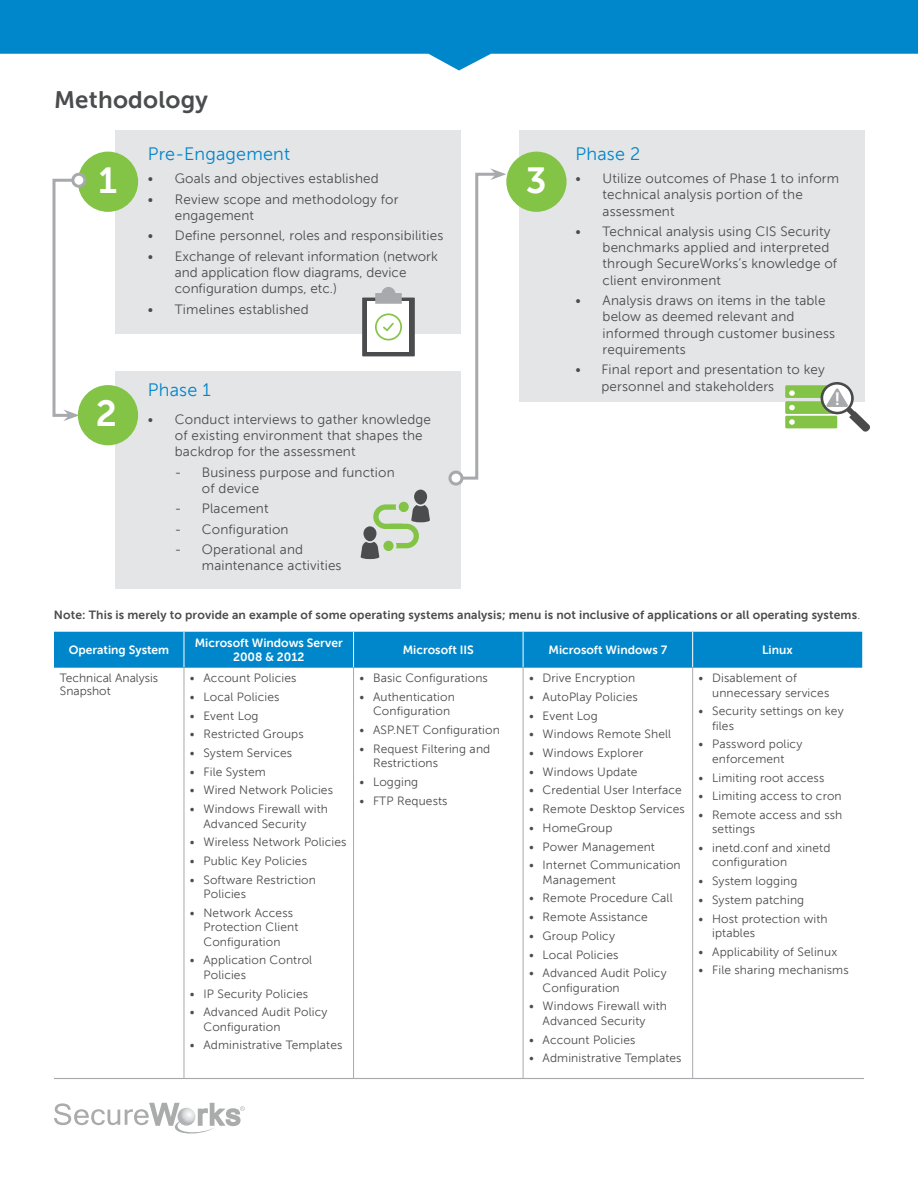
<style>
.page{position:relative;width:918px;height:1188px;background:#fff}
.page>*{position:absolute;margin:0;border:0;box-sizing:border-box;transform-origin:0 0}
.Subhead_2{font:700 36.45px "Museo Sans For Dell";color:#fff}
.Subhead_1{font:700 24px "Museo Sans For Dell";letter-spacing:.01em;color:#4b4c4d}
.Body_text_9_on_14{font:18px "Museo Sans For Dell";letter-spacing:.01em;color:#0087cb}
.Body_text_9_on_14-2{font:700 18px "Museo Sans For Dell";color:#fff}
.t1{font:13.5px/16.2px "Museo Sans For Dell";letter-spacing:.01em;color:#4b4c4d}
.t2{font:12px/14.4px "Museo Sans For Dell";letter-spacing:.01em;color:#4b4c4d}
.Bulleted_copy{font:700 12px "Museo Sans For Dell";letter-spacing:.01em;color:#4b4c4d}
.DB_Body{font:700 12px/14.4px "Museo Sans For Dell";color:#fff;text-align:center}
.s1{font-weight:400}
</style>
<div class="page">
<svg style="left:0;top:0;width:918px;height:70px;fill:#0087cb"></svg>
<hr style="left:54px;top:1078px;width:810px;height:1px;background:#a8a9ad">
<svg style="left:54px;top:1103px;width:191px;height:31px"></svg>
<div style="left:519px;top:130px;width:345px;height:272px;background:#e4e5e7"></div>
<div style="left:115px;top:130px;width:346px;height:204px;background:#e4e5e7"></div>
<div style="left:78px;top:152px;width:60px;height:60px;background:#83c447;border-radius:50%"></div>
<div style="left:506px;top:152px;width:61px;height:60px;background:#83c447;border-radius:50%"></div>
<svg style="left:362px;top:287px;width:53px;height:69px"></svg>
<div style="left:115px;top:372px;width:346px;height:217px;background:#e4e5e7"></div>
<div style="left:78px;top:385px;width:60px;height:60px;background:#83c447;border-radius:50%"></div>
<div style="left:450px;top:473px;width:11px;height:10px;background:#fff;border-radius:50%"></div>
<div style="left:448px;top:471px;width:16px;height:15px;border:3px solid #a8a9ad;border-radius:50%"></div>
<svg style="left:459px;top:168px;width:47px;height:313px"></svg>
<div style="left:785px;top:385px;width:52px;height:13px;background:#83c447"></div>
<svg style="left:789px;top:390px;width:6px;height:6px"></svg>
<div style="left:785px;top:401px;width:52px;height:13px;background:#83c447"></div>
<svg style="left:789px;top:405px;width:6px;height:5px"></svg>
<div style="left:785px;top:416px;width:52px;height:12px;background:#83c447"></div>
<svg style="left:789px;top:419px;width:6px;height:6px"></svg>
<svg style="left:821px;top:382px;width:49px;height:50px"></svg>
<div style="left:414px;top:490px;width:13px;height:15px;background:#4b4c4d;border-radius:50%"></div>
<svg style="left:399px;top:502px;width:10px;height:10px"></svg>
<svg style="left:361px;top:504px;width:69px;height:55px"></svg>
<div style="left:54px;top:632px;width:808px;height:35px;background:#0087cb"></div>
<hr style="left:54px;top:667px;width:130px;height:1px;background:#0087cb">
<hr style="left:184px;top:667px;width:170px;height:1px;background:#0087cb">
<hr style="left:354px;top:667px;width:169px;height:1px;background:#0087cb">
<hr style="left:523px;top:667px;width:170px;height:1px;background:#0087cb">
<hr style="left:693px;top:667px;width:169px;height:1px;background:#0087cb">
<hr style="left:184px;top:667px;width:1px;height:411px;background:#a8a9ad">
<hr style="left:353px;top:667px;width:1px;height:411px;background:#a8a9ad">
<hr style="left:523px;top:667px;width:1px;height:411px;background:#a8a9ad">
<hr style="left:692px;top:667px;width:1px;height:411px;background:#a8a9ad">
<hr style="left:184px;top:632px;width:1px;height:35px;background:#fff">
<hr style="left:353px;top:632px;width:1px;height:35px;background:#fff">
<hr style="left:523px;top:632px;width:1px;height:35px;background:#fff">
<hr style="left:692px;top:632px;width:1px;height:35px;background:#fff">
<div style="left:73px;top:175px;width:11px;height:11px;background:#fff;border-radius:50%"></div>
<div style="left:71px;top:173px;width:15px;height:15px;border:3px solid #a8a9ad;border-radius:50%"></div>
<svg style="left:52px;top:177px;width:27px;height:244px"></svg>
<p class="Subhead_1" style="left:54px;top:87px;width:156px">Methodology</p>
<p class="Body_text_9_on_14" style="left:148px;top:144px;width:144px">Pre-Engagement</p>
<p class="t1" style="left:148px;top:171px;width:232px">• Goals and objectives established</p>
<p class="t1" style="left:175px;top:191px;width:225px;text-indent:-27px">• Review scope and methodology for engagement</p>
<p class="t1" style="left:148px;top:228px;width:297px">• Define personnel, roles and responsibilities</p>
<p class="t1" style="left:175px;top:248px;width:264px;text-indent:-27px">• Exchange of relevant information (network and application flow diagrams, device configuration dumps, etc.)</p>
<p class="t1" style="left:148px;top:301px;width:162px">• Timelines established</p>
<p class="Subhead_2" style="left:98px;top:160px;width:20px">1</p>
<p class="Subhead_2" style="left:526px;top:160px;width:22px">3</p>
<p class="Subhead_2" style="left:96px;top:393px;width:23px">2</p>
<p class="Body_text_9_on_14" style="left:148px;top:380px;width:65px">Phase 1</p>
<p class="t1" style="left:175px;top:411px;width:258px;text-indent:-27px">• Conduct interviews to gather knowledge of existing environment that shapes the backdrop for the assessment</p>
<p class="t1" style="left:202px;top:464px;width:194px;text-indent:-27px">- Business purpose and function of device</p>
<p class="t1" style="left:175px;top:501px;width:95px">- Placement</p>
<p class="t1" style="left:175px;top:521px;width:115px">- Configuration</p>
<p class="t1" style="left:202px;top:542px;width:141px;text-indent:-27px">- Operational and maintenance activities</p>
<p class="Body_text_9_on_14" style="left:576px;top:144px;width:66px">Phase 2</p>
<p class="t1" style="left:603px;top:171px;width:238px;text-indent:-27px">• Utilize outcomes of Phase 1 to inform technical analysis portion of the assessment</p>
<p class="t1" style="left:603px;top:223px;width:236px;text-indent:-27px">• Technical analysis using CIS Security benchmarks applied and interpreted through SecureWorks’s knowledge of client environment</p>
<p class="t1" style="left:603px;top:293px;width:234px;text-indent:-27px">• Analysis draws on items in the table below as deemed relevant and informed through customer business requirements</p>
<p class="t1" style="left:602px;top:362px;width:225px;text-indent:-26px">• Final report and presentation to key personnel and stakeholders</p>
<p class="Body_text_9_on_14-2" style="left:834px;top:388px;width:7px">!</p>
<p class="Bulleted_copy" style="left:54px;top:608px;width:808px">Note: This is merely to provide an example of some operating systems analysis; menu is not inclusive of applications or all operating systems<span class="s1">.</span></p>
<p class="DB_Body" style="left:69px;top:643px;width:102px">Operating System</p>
<p class="DB_Body" style="left:195px;top:635px;width:149px">Microsoft Windows Server<br>2008 &amp; 2012</p>
<p class="DB_Body" style="left:403px;top:643px;width:73px">Microsoft IIS</p>
<p class="DB_Body" style="left:549px;top:643px;width:120px">Microsoft Windows 7</p>
<p class="DB_Body" style="left:762px;top:643px;width:32px">Linux</p>
<p class="t2" style="left:60px;top:672px;width:100px;line-height:12.9px">Technical Analysis<br>Snapshot</p>
<p class="t2" style="left:190px;top:671px;width:108px">• Account Policies</p>
<p class="t2" style="left:360px;top:671px;width:130px">• Basic Configurations</p>
<p class="t2" style="left:373px;top:690px;width:83px;text-indent:-14px">• Authentication<br>Configuration</p>
<p class="t2" style="left:360px;top:723px;width:142px">• ASP.NET Configuration</p>
<p class="t2" style="left:373px;top:741px;width:119px;text-indent:-14px">• Request Filtering and<br>Restrictions</p>
<p class="t2" style="left:360px;top:775px;width:60px">• Logging</p>
<p class="t2" style="left:360px;top:793px;width:90px">• FTP Requests</p>
<p class="t2" style="left:712px;top:671px;width:119px;text-indent:-14px">• Disablement of unnecessary services</p>
<p class="t2" style="left:712px;top:704px;width:133px;text-indent:-14px">• Security settings on key files</p>
<p class="t2" style="left:699px;top:737px;width:105px;text-align:center">• Password policy enforcement</p>
<p class="t2" style="left:699px;top:770px;width:127px">• Limiting root access</p>
<p class="t2" style="left:699px;top:789px;width:145px">• Limiting access to cron</p>
<p class="t2" style="left:712px;top:808px;width:132px;text-indent:-14px">• Remote access and ssh settings</p>
<p class="t2" style="left:712px;top:841px;width:120px;text-indent:-14px">• inetd.conf and xinetd configuration</p>
<p class="t2" style="left:699px;top:874px;width:100px">• System logging</p>
<p class="t2" style="left:699px;top:893px;width:107px">• System patching</p>
<p class="t2" style="left:712px;top:911px;width:117px;text-indent:-14px">• Host protection with iptables</p>
<p class="t2" style="left:699px;top:945px;width:140px">• Applicability of Selinux</p>
<p class="t2" style="left:699px;top:963px;width:152px">• File sharing mechanisms</p>
<p class="t2" style="left:529px;top:671px;width:108px">• Drive Encryption</p>
<p class="t2" style="left:529px;top:690px;width:110px">• AutoPlay Policies</p>
<p class="t2" style="left:529px;top:708px;width:70px">• Event Log</p>
<p class="t2" style="left:529px;top:727px;width:144px">• Windows Remote Shell</p>
<p class="t2" style="left:529px;top:746px;width:116px">• Windows Explorer</p>
<p class="t2" style="left:529px;top:765px;width:110px">• Windows Update</p>
<p class="t2" style="left:529px;top:783px;width:154px">• Credential User Interface</p>
<p class="t2" style="left:529px;top:802px;width:157px">• Remote Desktop Services</p>
<p class="t2" style="left:529px;top:821px;width:85px">• HomeGroup</p>
<p class="t2" style="left:529px;top:839px;width:127px">• Power Management</p>
<p class="t2" style="left:543px;top:858px;width:140px;text-indent:-14px">• Internet Communication<br>Management</p>
<p class="t2" style="left:529px;top:891px;width:145px">• Remote Procedure Call</p>
<p class="t2" style="left:529px;top:910px;width:120px">• Remote Assistance</p>
<p class="t2" style="left:529px;top:929px;width:87px">• Group Policy</p>
<p class="t2" style="left:529px;top:947px;width:91px">• Local Policies</p>
<p class="t2" style="left:543px;top:966px;width:126px;text-indent:-14px">• Advanced Audit Policy<br>Configuration</p>
<p class="t2" style="left:543px;top:999px;width:126px;text-indent:-14px">• Windows Firewall with<br>Advanced Security</p>
<p class="t2" style="left:529px;top:1032px;width:108px">• Account Policies</p>
<p class="t2" style="left:529px;top:1051px;width:154px">• Administrative Templates</p>
<p class="t2" style="left:190px;top:690px;width:91px">• Local Policies</p>
<p class="t2" style="left:190px;top:708px;width:70px">• Event Log</p>
<p class="t2" style="left:190px;top:727px;width:115px">• Restricted Groups</p>
<p class="t2" style="left:190px;top:746px;width:104px">• System Services</p>
<p class="t2" style="left:190px;top:765px;width:77px">• File System</p>
<p class="t2" style="left:190px;top:783px;width:145px">• Wired Network Policies</p>
<p class="t2" style="left:203px;top:802px;width:126px;text-indent:-13px">• Windows Firewall with<br>Advanced Security</p>
<p class="t2" style="left:190px;top:835px;width:158px">• Wireless Network Policies</p>
<p class="t2" style="left:190px;top:854px;width:119px">• Public Key Policies</p>
<p class="t2" style="left:203px;top:873px;width:114px;text-indent:-13px">• Software Restriction<br>Policies</p>
<p class="t2" style="left:203px;top:906px;width:96px;text-indent:-13px">• Network Access<br>Protection Client<br>Configuration</p>
<p class="t2" style="left:203px;top:953px;width:110px;text-indent:-13px">• Application Control<br>Policies</p>
<p class="t2" style="left:190px;top:986px;width:120px">• IP Security Policies</p>
<p class="t2" style="left:203px;top:1005px;width:126px;text-indent:-13px">• Advanced Audit Policy<br>Configuration</p>
<p class="t2" style="left:190px;top:1038px;width:154px">• Administrative Templates</p>
</div>
